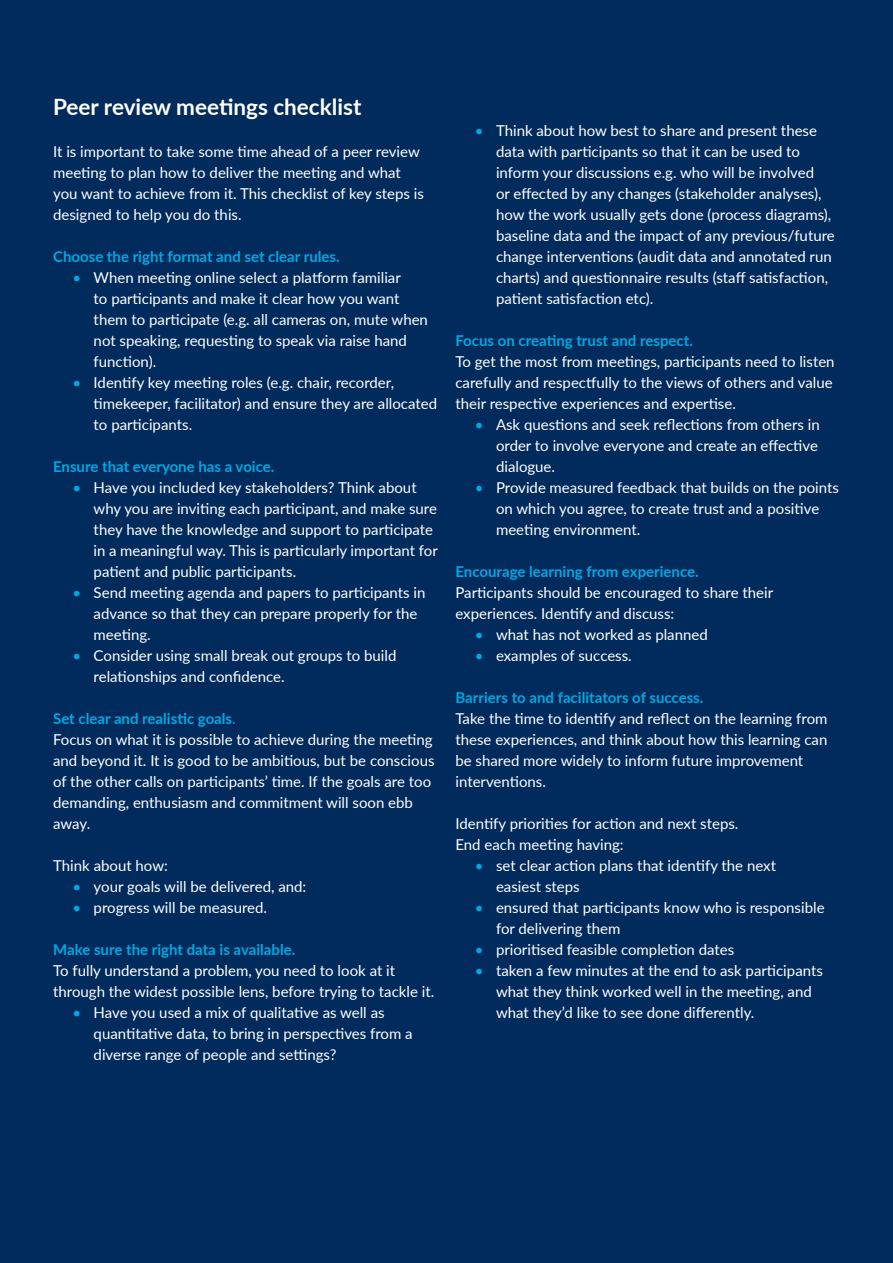
<style>
.page{position:relative;width:893px;height:1263px;background:#002b5c}
.page>*{position:absolute;margin:0;border:0;box-sizing:border-box;transform-origin:0 0}
.Sub_Heading{font:700 22.5px "Lato";color:#fff}
.Body_Copy{font:15px/21px "Lato";color:#fff}
.Body_Copy-2{font:700 15px "Lato";color:#00a8e3}
.s1{color:#00a8e3}
.s2{font-weight:400}
</style>
<div class="page">
<p class="Sub_Heading" style="left:53px;top:90px;width:310px">Peer review meetings checklist</p>
<p class="Body_Copy" style="left:53px;top:141px;width:372px">It is important to take some time ahead of a peer review meeting to plan how to deliver the meeting and what you want to achieve from it. This checklist of key steps is designed to help you do this.</p>
<p class="Body_Copy-2" style="left:53px;top:246px;width:288px">Choose the right format and set clear rules.</p>
<p class="Body_Copy" style="left:94px;top:267px;width:336px;text-indent:-21px"><span class="s1">•</span> When meeting online select a platform familiar<br>to participants and make it clear how you want them to participate (e.g. all cameras on, mute when not speaking, requesting to speak via raise hand function).</p>
<p class="Body_Copy" style="left:94px;top:372px;width:345px;text-indent:-21px"><span class="s1">•</span> Identify key meeting roles (e.g. chair, recorder, timekeeper, facilitator) and ensure they are allocated to participants.</p>
<p class="Body_Copy-2" style="left:53px;top:456px;width:223px">Ensure that everyone has a voice.</p>
<p class="Body_Copy" style="left:94px;top:477px;width:346px;text-indent:-21px"><span class="s1">•</span> Have you included key stakeholders? Think about why you are inviting each participant, and make sure they have the knowledge and support to participate in a meaningful way. This is particularly important for patient and public participants.</p>
<p class="Body_Copy" style="left:94px;top:582px;width:333px;text-indent:-21px"><span class="s1">•</span> Send meeting agenda and papers to participants in advance so that they can prepare properly for the meeting.</p>
<p class="Body_Copy" style="left:94px;top:645px;width:304px;text-indent:-21px"><span class="s1">•</span> Consider using small break out groups to build relationships and confidence.</p>
<p class="Body_Copy-2" style="left:53px;top:708px;width:184px">Set clear and realistic goals<span class="s2">.</span></p>
<p class="Body_Copy" style="left:53px;top:729px;width:383px">Focus on what it is possible to achieve during the meeting and beyond it. It is good to be ambitious, but be conscious of the other calls on participants’ time. If the goals are too demanding, enthusiasm and commitment will soon ebb away.</p>
<p class="Body_Copy" style="left:53px;top:855px;width:116px">Think about how:</p>
<p class="Body_Copy" style="left:72px;top:876px;width:235px"><span class="s1">•</span> your goals will be delivered, and:</p>
<p class="Body_Copy" style="left:72px;top:897px;width:196px"><span class="s1">•</span> progress will be measured.</p>
<p class="Body_Copy-2" style="left:53px;top:939px;width:244px">Make sure the right data is available.</p>
<p class="Body_Copy" style="left:53px;top:960px;width:383px">To fully understand a problem, you need to look at it through the widest possible lens, before trying to tackle it.</p>
<p class="Body_Copy" style="left:94px;top:1002px;width:321px;text-indent:-21px"><span class="s1">•</span> Have you used a mix of qualitative as well as quantitative data, to bring in perspectives from a diverse range of people and settings?</p>
<p class="Body_Copy" style="left:496px;top:120px;width:340px;text-indent:-21px"><span class="s1">•</span> Think about how best to share and present these data with participants so that it can be used to inform your discussions e.g. who will be involved<br>or effected by any changes (stakeholder analyses), how the work usually gets done (process diagrams), baseline data and the impact of any previous/future change interventions (audit data and annotated run charts) and questionnaire results (staff satisfaction, patient satisfaction etc).</p>
<p class="Body_Copy-2" style="left:455px;top:330px;width:239px">Focus on creating trust and respect.</p>
<p class="Body_Copy" style="left:455px;top:351px;width:381px">To get the most from meetings, participants need to listen carefully and respectfully to the views of others and value their respective experiences and expertise.</p>
<p class="Body_Copy" style="left:496px;top:414px;width:325px;text-indent:-21px"><span class="s1">•</span> Ask questions and seek reflections from others in order to involve everyone and create an effective dialogue.</p>
<p class="Body_Copy" style="left:496px;top:477px;width:344px;text-indent:-21px"><span class="s1">•</span> Provide measured feedback that builds on the points on which you agree, to create trust and a positive meeting environment.</p>
<p class="Body_Copy-2" style="left:455px;top:561px;width:245px">Encourage learning from experience.</p>
<p class="Body_Copy" style="left:455px;top:582px;width:319px">Participants should be encouraged to share their experiences. Identify and discuss:</p>
<p class="Body_Copy" style="left:475px;top:624px;width:235px"><span class="s1">•</span> what has not worked as planned</p>
<p class="Body_Copy" style="left:475px;top:645px;width:159px"><span class="s1">•</span> examples of success.</p>
<p class="Body_Copy-2" style="left:455px;top:687px;width:249px">Barriers to and facilitators of success.</p>
<p class="Body_Copy" style="left:455px;top:708px;width:373px">Take the time to identify and reflect on the learning from these experiences, and think about how this learning can be shared more widely to inform future improvement interventions.</p>
<p class="Body_Copy" style="left:455px;top:813px;width:284px">Identify priorities for action and next steps.</p>
<p class="Body_Copy" style="left:455px;top:834px;width:170px">End each meeting having:</p>
<p class="Body_Copy" style="left:496px;top:855px;width:282px;text-indent:-21px"><span class="s1">•</span> set clear action plans that identify the next easiest steps</p>
<p class="Body_Copy" style="left:496px;top:897px;width:330px;text-indent:-21px"><span class="s1">•</span> ensured that participants know who is responsible for delivering them</p>
<p class="Body_Copy" style="left:475px;top:939px;width:261px"><span class="s1">•</span> prioritised feasible completion dates</p>
<p class="Body_Copy" style="left:496px;top:960px;width:328px;text-indent:-21px"><span class="s1">•</span> taken a few minutes at the end to ask participants what they think worked well in the meeting, and what they’d like to see done differently.</p>
</div>
